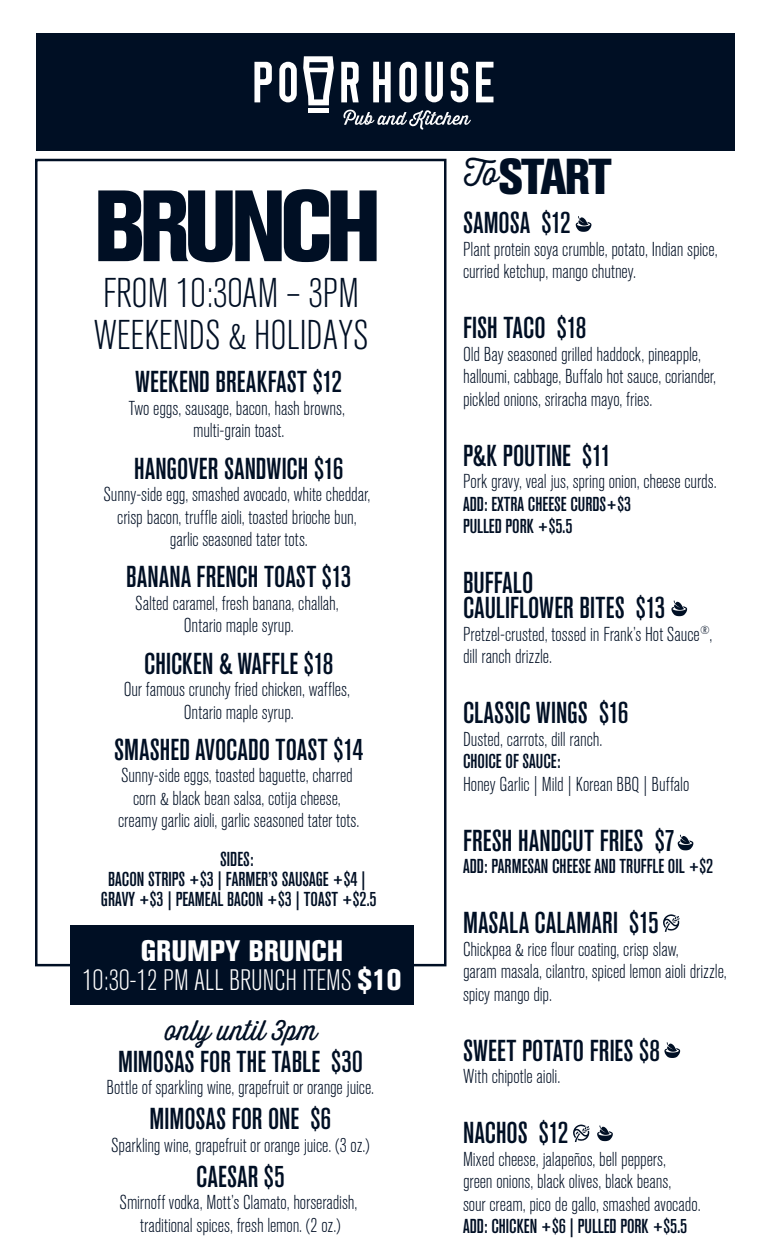
<style>
.page{position:relative;width:765px;height:1260px;background:#fff}
.page>*{position:absolute;margin:0;border:0;box-sizing:border-box;transform-origin:0 0}
.t1{font:100.12px "Akzidenz Grotesk BQ X Bd Cnd Alt";letter-spacing:-.07em;color:#000f24}
.t2{font:50px "Akzidenz Grotesk BQ X Bd Cnd Alt";letter-spacing:-.045em;color:#000f24}
.t3{font:300 condensed 41.25px/41.2px "Akzidenz Grotesk BQ";color:#000f24}
.t4{font:30px/25px "Akzidenz Grotesk BQ Md Cnd Alt";letter-spacing:.005em;color:#000f24}
.t5{font:300 condensed 29.38px "Akzidenz Grotesk BQ";color:#fff}
.t6{font:29.38px "Akzidenz Grotesk BQ X Bd Cnd Alt";color:#fff}
.t7{font:27.5px "Thirsty Rough Lt";color:#000f24}
.t8{font:300 condensed 20px/22.5px "Akzidenz Grotesk BQ";color:#000f24;text-align:center}
.t9{font:20px/20px "Akzidenz Grotesk BQ Md Cnd Alt";color:#000f24}
.s1{font-family:"Akzidenz Grotesk BQ X Bd Cnd Alt";font-weight:400;font-stretch:normal}
</style>
<div class="page">
<div style="left:36px;top:34px;width:699px;height:117px;background:#000f24"></div>
<svg style="left:671px;top:600px;width:16px;height:16px"></svg>
<svg style="left:576px;top:216px;width:15px;height:16px"></svg>
<svg style="left:678px;top:835px;width:15px;height:15px"></svg>
<svg style="left:597px;top:1125px;width:16px;height:16px"></svg>
<svg style="left:664px;top:1042px;width:16px;height:16px"></svg>
<svg style="left:573px;top:1125px;width:17px;height:17px"></svg>
<svg style="left:663px;top:914px;width:17px;height:18px"></svg>
<div style="left:70px;top:926px;width:344px;height:79px;background:#000f24"></div>
<div style="left:35px;top:159px;width:412px;height:807px;border:2px solid #000f24"></div>
<svg style="left:254px;top:62px;width:18px;height:40px"></svg>
<svg style="left:279px;top:62px;width:18px;height:40px"></svg>
<svg style="left:341px;top:62px;width:18px;height:40px"></svg>
<svg style="left:373px;top:62px;width:18px;height:40px"></svg>
<svg style="left:399px;top:62px;width:18px;height:40px"></svg>
<svg style="left:425px;top:62px;width:18px;height:40px"></svg>
<svg style="left:451px;top:62px;width:17px;height:40px"></svg>
<svg style="left:476px;top:62px;width:17px;height:40px"></svg>
<svg style="left:303px;top:56px;width:31px;height:49px"></svg>
<div style="left:308px;top:108px;width:21px;height:5px;background:#fff"></div>
<svg style="left:343px;top:110px;width:128px;height:20px"></svg>
<h1 class="t1" style="left:93px;top:168px;width:290px">BRUNCH</h1>
<h3 class="t3" style="left:94px;top:274px;width:276px">FROM 10:30AM – 3PM<br>WEEKENDS &amp; HOLIDAYS</h3>
<h3 class="t4" style="left:136px;top:369px;width:208px">WEEKEND BREAKFAST $12</h3>
<p class="t8" style="left:129px;top:397px;width:218px">Two eggs, sausage, bacon, hash browns, multi-grain toast.</p>
<h3 class="t4" style="left:134px;top:455px;width:211px">HANGOVER SANDWICH $16</h3>
<p class="t8" style="left:103px;top:483px;width:268px">Sunny-side egg, smashed avocado, white cheddar, crisp bacon, truffle aioli, toasted brioche bun, garlic seasoned tater tots.</p>
<h3 class="t4" style="left:126px;top:564px;width:227px">BANANA FRENCH TOAST $13</h3>
<p class="t8" style="left:135px;top:592px;width:205px">Salted caramel, fresh banana, challah,<br>Ontario maple syrup.</p>
<h3 class="t4" style="left:144px;top:650px;width:191px">CHICKEN &amp; WAFFLE $18</h3>
<p class="t8" style="left:124px;top:678px;width:228px">Our famous crunchy fried chicken, waffles,<br>Ontario maple syrup.</p>
<h3 class="t4" style="left:114px;top:737px;width:251px">SMASHED AVOCADO TOAST $14</h3>
<p class="t8" style="left:118px;top:765px;width:243px">Sunny-side eggs, toasted baguette, charred corn &amp; black bean salsa, cotija cheese, creamy garlic aioli, garlic seasoned tater tots.</p>
<p class="t9" style="left:101px;top:849px;width:277px;text-align:center">SIDES:<br>BACON STRIPS +$3 | FARMER’S SAUSAGE +$4 |<br>GRAVY +$3 | PEAMEAL BACON +$3 | TOAST +$2.5</p>
<h3 class="t6" style="left:141px;top:934px;width:204px">GRUMPY BRUNCH</h3>
<h3 class="t5" style="left:83px;top:964px;width:320px">10:30-12 PM ALL BRUNCH ITEMS <span class="s1">$10</span></h3>
<h3 class="t7" style="left:165px;top:1010px;width:154px">only until 3pm</h3>
<h3 class="t4" style="left:118px;top:1049px;width:246px">MIMOSAS FOR THE TABLE $30</h3>
<p class="t8" style="left:107px;top:1077px;width:269px">Bottle of sparkling wine, grapefruit or orange juice.</p>
<h3 class="t4" style="left:150px;top:1106px;width:183px">MIMOSAS FOR ONE $6</h3>
<p class="t8" style="left:111px;top:1134px;width:260px">Sparkling wine, grapefruit or orange juice. (3 oz.)</p>
<h3 class="t4" style="left:196px;top:1164px;width:90px">CAESAR $5</h3>
<p class="t8" style="left:120px;top:1192px;width:239px">Smirnoff vodka, Mott’s Clamato, horseradish, traditional spices, fresh lemon. (2 oz.)</p>
<h2 class="t2" style="left:464px;top:148px;width:150px"><sup>To</sup>START</h2>
<h3 class="t4" style="left:463px;top:210px;width:109px">SAMOSA $12</h3>
<p class="t8" style="left:463px;top:238px;width:256px;text-align:left">Plant protein soya crumble, potato, Indian spice, curried ketchup, mango chutney.</p>
<h3 class="t4" style="left:463px;top:315px;width:125px">FISH TACO $18</h3>
<p class="t8" style="left:463px;top:343px;width:255px;text-align:left">Old Bay seasoned grilled haddock, pineapple, halloumi, cabbage, Buffalo hot sauce, coriander, pickled onions, sriracha mayo, fries.</p>
<h3 class="t4" style="left:463px;top:443px;width:150px">P&amp;K POUTINE $11</h3>
<p class="t8" style="left:463px;top:471px;width:255px">Pork gravy, veal jus, spring onion, cheese curds.</p>
<p class="t9" style="left:463px;top:492px;width:170px;line-height:22.5px">ADD: EXTRA CHEESE CURDS+$3<br>PULLED PORK +$5.5</p>
<h3 class="t4" style="left:463px;top:570px;width:204px">BUFFALO<br>CAULIFLOWER BITES $13</h3>
<p class="t8" style="left:463px;top:623px;width:251px;text-align:left">Pretzel-crusted, tossed in Frank’s Hot Sauce<sup>®</sup>, dill ranch drizzle.</p>
<h3 class="t4" style="left:463px;top:700px;width:167px">CLASSIC WINGS $16</h3>
<p class="t8" style="left:463px;top:728px;width:141px">Dusted, carrots, dill ranch.</p>
<p class="t9" style="left:463px;top:751px;width:99px">CHOICE OF SAUCE:</p>
<p class="t8" style="left:463px;top:773px;width:228px">Honey Garlic | Mild | Korean BBQ | Buffalo</p>
<h3 class="t4" style="left:463px;top:828px;width:214px">FRESH HANDCUT FRIES $7</h3>
<p class="t9" style="left:463px;top:856px;width:252px">ADD: PARMESAN CHEESE AND TRUFFLE OIL +$2</p>
<h3 class="t4" style="left:463px;top:910px;width:197px">MASALA CALAMARI $15</h3>
<p class="t8" style="left:463px;top:938px;width:265px;text-align:left">Chickpea &amp; rice flour coating, crisp slaw,<br>garam masala, cilantro, spiced lemon aioli drizzle, spicy mango dip.</p>
<h3 class="t4" style="left:463px;top:1038px;width:199px">SWEET POTATO FRIES $8</h3>
<p class="t8" style="left:463px;top:1066px;width:99px">With chipotle aioli.</p>
<h3 class="t4" style="left:463px;top:1120px;width:107px">NACHOS $12</h3>
<p class="t8" style="left:463px;top:1148px;width:239px;text-align:left">Mixed cheese, jalapeños, bell peppers, green onions, black olives, black beans,<br>sour cream, pico de gallo, smashed avocado.</p>
<p class="t9" style="left:463px;top:1216px;width:226px">ADD: CHICKEN +$6 | PULLED PORK +$5.5</p>
</div>
